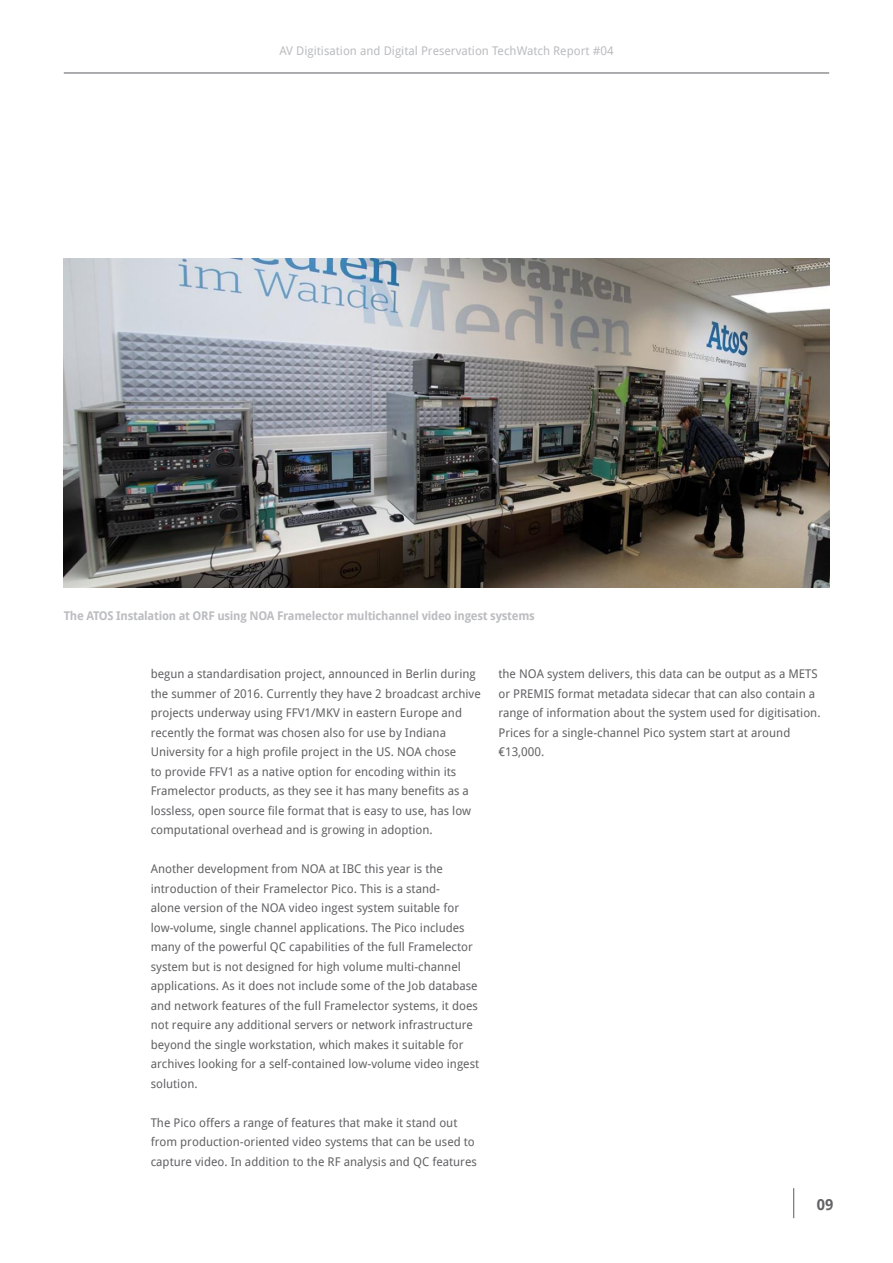
<style>
.page{position:relative;width:893px;height:1263px;background:#fff}
.page>*{position:absolute;margin:0;border:0;box-sizing:border-box;transform-origin:0 0}
.t1{font:700 15px "Droid Sans Pro";color:#636366}
.Platte_tekst{font:12px/19.5px "Droid Sans Pro";color:#636366}
.Capture{font:700 12px "Droid Sans Pro";letter-spacing:-.02em;color:#bcbdc0}
.t2{font:12px "Droid Sans Pro";color:#bcbdc0}
</style>
<div class="page">
<hr style="left:64px;top:72px;width:765px;height:2px;background:#636366">
<hr style="left:793px;top:1188px;width:1px;height:30px;background:#636366">
<img style="left:64px;top:259px;width:765px;height:328px">
<p class="t2" style="left:279px;top:42px;width:336px">AV Digitisation and Digital Preservation TechWatch Report #04</p>
<p class="Capture" style="left:64px;top:607px;width:473px">The ATOS Instalation at ORF using NOA Framelector multichannel video ingest systems</p>
<p class="Platte_tekst" style="left:151px;top:664px;width:332px">begun a standardisation project, announced in Berlin during the summer of 2016. Currently they have 2 broadcast archive projects underway using FFV1/MKV in eastern Europe and recently the format was chosen also for use by Indiana University for a high profile project in the US. NOA chose<br>to provide FFV1 as a native option for encoding within its Framelector products, as they see it has many benefits as a lossless, open source file format that is easy to use, has low computational overhead and is growing in adoption.</p>
<p class="Platte_tekst" style="left:151px;top:859px;width:330px">Another development from NOA at IBC this year is the introduction of their Framelector Pico. This is a stand-<br>alone version of the NOA video ingest system suitable for low-volume, single channel applications. The Pico includes many of the powerful QC capabilities of the full Framelector system but is not designed for high volume multi-channel applications. As it does not include some of the Job database and network features of the full Framelector systems, it does not require any additional servers or network infrastructure beyond the single workstation, which makes it suitable for archives looking for a self-contained low-volume video ingest solution.</p>
<p class="Platte_tekst" style="left:151px;top:1112px;width:328px">The Pico offers a range of features that make it stand out from production-oriented video systems that can be used to capture video. In addition to the RF analysis and QC features</p>
<p class="Platte_tekst" style="left:498px;top:664px;width:324px">the NOA system delivers, this data can be output as a METS or PREMIS format metadata sidecar that can also contain a range of information about the system used for digitisation.<br>Prices for a single-channel Pico system start at around €13,000.</p>
<p class="t1" style="left:817px;top:1193px;width:18px">09</p>
</div>
